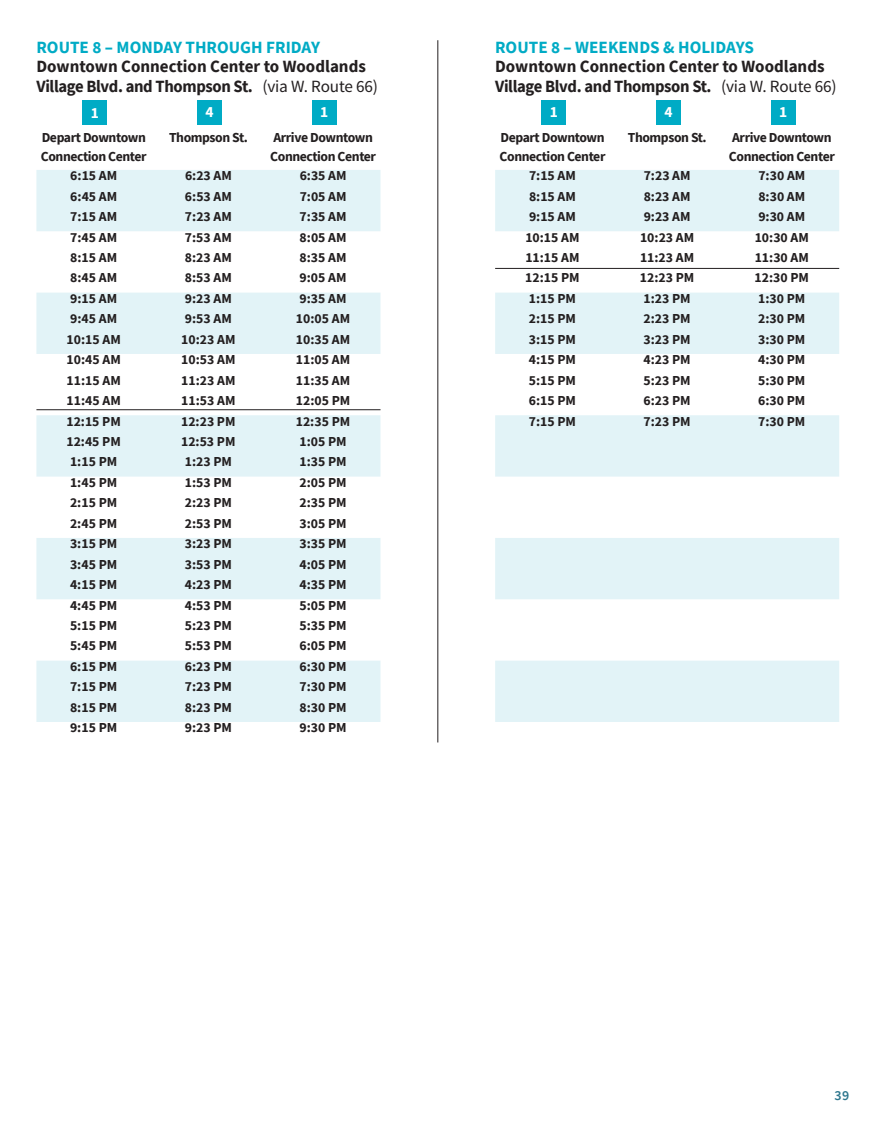
<style>
.page{position:relative;width:882px;height:1134px;background:#fff}
.page>*{position:absolute;margin:0;border:0;box-sizing:border-box;transform-origin:0 0}
.t1{font:700 17.15px/19.2px "Source Sans Pro";color:#231f20}
.t2{font:700 17.15px "Source Sans Pro";color:#00abc5}
.t3{font:700 15.4px "Source Sans Pro";color:#fff}
.t4{font:600 14px "Source Sans Pro";color:#2d768d}
.t5{font:700 13.65px "Source Sans Pro";color:#231f20}
.t6{font:700 13.65px/18.9px "Source Sans Pro";letter-spacing:-.03em;color:#231f20}
.s1{color:#00abc5}
.s2{font-weight:400}
</style>
<div class="page">
<div style="left:82px;top:100px;width:25px;height:25px;background:#00abc5"></div>
<div style="left:197px;top:100px;width:25px;height:25px;background:#00abc5"></div>
<div style="left:312px;top:100px;width:25px;height:25px;background:#00abc5"></div>
<div style="left:541px;top:100px;width:25px;height:25px;background:#00abc5"></div>
<div style="left:656px;top:100px;width:25px;height:25px;background:#00abc5"></div>
<div style="left:771px;top:100px;width:25px;height:25px;background:#00abc5"></div>
<svg style="left:36px;top:170px;width:803px;height:552px"></svg>
<hr style="left:437px;top:40px;width:1px;height:702px;background:#231f20">
<hr style="left:495px;top:268px;width:344px;height:1px;background:#231f20">
<hr style="left:36px;top:409px;width:345px;height:1px;background:#231f20">
<p class="t1" style="left:36px;top:38px;width:343px"><span class="s1">ROUTE 8 – MONDAY THROUGH FRIDAY<br></span>Downtown Connection Center to Woodlands<br>Village Blvd. and Thompson St. <span class="s2">(via W. Route 66)</span></p>
<p class="t2" style="left:495px;top:36px;width:260px">ROUTE 8 – WEEKENDS &amp; HOLIDAYS</p>
<p class="t3" style="left:91px;top:102px;width:10px">1</p>
<p class="t3" style="left:206px;top:102px;width:10px">4</p>
<p class="t3" style="left:320px;top:102px;width:10px">1</p>
<p class="t3" style="left:550px;top:102px;width:10px">1</p>
<p class="t3" style="left:664px;top:102px;width:10px">4</p>
<p class="t3" style="left:779px;top:102px;width:10px">1</p>
<p class="t6" style="left:41px;top:128px;width:107px">Depart Downtown<br>Connection Center</p>
<p class="t6" style="left:169px;top:128px;width:80px">Thompson St.</p>
<p class="t6" style="left:270px;top:128px;width:107px">Arrive Downtown<br>Connection Center</p>
<p class="t6" style="left:500px;top:128px;width:107px">Depart Downtown<br>Connection Center</p>
<p class="t6" style="left:628px;top:128px;width:80px">Thompson St.</p>
<p class="t6" style="left:729px;top:128px;width:107px">Arrive Downtown<br>Connection Center</p>
<p class="t5" style="left:70px;top:166px;width:48px">6:15 AM</p>
<p class="t5" style="left:185px;top:166px;width:48px">6:23 AM</p>
<p class="t5" style="left:300px;top:166px;width:48px">6:35 AM</p>
<p class="t5" style="left:529px;top:166px;width:48px">7:15 AM</p>
<p class="t5" style="left:644px;top:166px;width:48px">7:23 AM</p>
<p class="t5" style="left:758px;top:166px;width:48px">7:30 AM</p>
<p class="t5" style="left:70px;top:187px;width:48px">6:45 AM</p>
<p class="t5" style="left:185px;top:187px;width:48px">6:53 AM</p>
<p class="t5" style="left:300px;top:187px;width:48px">7:05 AM</p>
<p class="t5" style="left:529px;top:187px;width:48px">8:15 AM</p>
<p class="t5" style="left:644px;top:187px;width:48px">8:23 AM</p>
<p class="t5" style="left:758px;top:187px;width:48px">8:30 AM</p>
<p class="t5" style="left:70px;top:207px;width:48px">7:15 AM</p>
<p class="t5" style="left:185px;top:207px;width:48px">7:23 AM</p>
<p class="t5" style="left:300px;top:207px;width:48px">7:35 AM</p>
<p class="t5" style="left:529px;top:207px;width:48px">9:15 AM</p>
<p class="t5" style="left:644px;top:207px;width:48px">9:23 AM</p>
<p class="t5" style="left:758px;top:207px;width:48px">9:30 AM</p>
<p class="t5" style="left:70px;top:228px;width:48px">7:45 AM</p>
<p class="t5" style="left:185px;top:228px;width:48px">7:53 AM</p>
<p class="t5" style="left:300px;top:228px;width:48px">8:05 AM</p>
<p class="t5" style="left:525px;top:228px;width:56px">10:15 AM</p>
<p class="t5" style="left:640px;top:228px;width:56px">10:23 AM</p>
<p class="t5" style="left:755px;top:228px;width:56px">10:30 AM</p>
<p class="t5" style="left:70px;top:248px;width:48px">8:15 AM</p>
<p class="t5" style="left:185px;top:248px;width:48px">8:23 AM</p>
<p class="t5" style="left:300px;top:248px;width:48px">8:35 AM</p>
<p class="t5" style="left:525px;top:248px;width:56px">11:15 AM</p>
<p class="t5" style="left:640px;top:248px;width:56px">11:23 AM</p>
<p class="t5" style="left:755px;top:248px;width:56px">11:30 AM</p>
<p class="t5" style="left:70px;top:269px;width:48px">8:45 AM</p>
<p class="t5" style="left:185px;top:269px;width:48px">8:53 AM</p>
<p class="t5" style="left:300px;top:269px;width:48px">9:05 AM</p>
<p class="t5" style="left:525px;top:269px;width:56px">12:15 PM</p>
<p class="t5" style="left:640px;top:269px;width:56px">12:23 PM</p>
<p class="t5" style="left:755px;top:269px;width:56px">12:30 PM</p>
<p class="t5" style="left:70px;top:289px;width:48px">9:15 AM</p>
<p class="t5" style="left:185px;top:289px;width:48px">9:23 AM</p>
<p class="t5" style="left:300px;top:289px;width:48px">9:35 AM</p>
<p class="t5" style="left:529px;top:289px;width:49px">1:15 PM</p>
<p class="t5" style="left:644px;top:289px;width:49px">1:23 PM</p>
<p class="t5" style="left:758px;top:289px;width:49px">1:30 PM</p>
<p class="t5" style="left:70px;top:310px;width:48px">9:45 AM</p>
<p class="t5" style="left:185px;top:310px;width:48px">9:53 AM</p>
<p class="t5" style="left:296px;top:310px;width:56px">10:05 AM</p>
<p class="t5" style="left:529px;top:310px;width:49px">2:15 PM</p>
<p class="t5" style="left:644px;top:310px;width:49px">2:23 PM</p>
<p class="t5" style="left:758px;top:310px;width:49px">2:30 PM</p>
<p class="t5" style="left:67px;top:330px;width:56px">10:15 AM</p>
<p class="t5" style="left:181px;top:330px;width:56px">10:23 AM</p>
<p class="t5" style="left:296px;top:330px;width:56px">10:35 AM</p>
<p class="t5" style="left:529px;top:330px;width:49px">3:15 PM</p>
<p class="t5" style="left:644px;top:330px;width:49px">3:23 PM</p>
<p class="t5" style="left:758px;top:330px;width:49px">3:30 PM</p>
<p class="t5" style="left:67px;top:350px;width:56px">10:45 AM</p>
<p class="t5" style="left:181px;top:350px;width:56px">10:53 AM</p>
<p class="t5" style="left:296px;top:350px;width:56px">11:05 AM</p>
<p class="t5" style="left:529px;top:350px;width:49px">4:15 PM</p>
<p class="t5" style="left:644px;top:350px;width:49px">4:23 PM</p>
<p class="t5" style="left:758px;top:350px;width:49px">4:30 PM</p>
<p class="t5" style="left:67px;top:371px;width:56px">11:15 AM</p>
<p class="t5" style="left:181px;top:371px;width:56px">11:23 AM</p>
<p class="t5" style="left:296px;top:371px;width:56px">11:35 AM</p>
<p class="t5" style="left:529px;top:371px;width:49px">5:15 PM</p>
<p class="t5" style="left:644px;top:371px;width:49px">5:23 PM</p>
<p class="t5" style="left:758px;top:371px;width:49px">5:30 PM</p>
<p class="t5" style="left:67px;top:391px;width:56px">11:45 AM</p>
<p class="t5" style="left:181px;top:391px;width:56px">11:53 AM</p>
<p class="t5" style="left:296px;top:391px;width:56px">12:05 PM</p>
<p class="t5" style="left:529px;top:391px;width:49px">6:15 PM</p>
<p class="t5" style="left:644px;top:391px;width:49px">6:23 PM</p>
<p class="t5" style="left:758px;top:391px;width:49px">6:30 PM</p>
<p class="t5" style="left:66px;top:412px;width:56px">12:15 PM</p>
<p class="t5" style="left:181px;top:412px;width:56px">12:23 PM</p>
<p class="t5" style="left:296px;top:412px;width:56px">12:35 PM</p>
<p class="t5" style="left:529px;top:412px;width:49px">7:15 PM</p>
<p class="t5" style="left:643px;top:412px;width:49px">7:23 PM</p>
<p class="t5" style="left:758px;top:412px;width:49px">7:30 PM</p>
<p class="t5" style="left:66px;top:432px;width:56px">12:45 PM</p>
<p class="t5" style="left:181px;top:432px;width:56px">12:53 PM</p>
<p class="t5" style="left:299px;top:432px;width:49px">1:05 PM</p>
<p class="t5" style="left:70px;top:453px;width:49px">1:15 PM</p>
<p class="t5" style="left:185px;top:453px;width:49px">1:23 PM</p>
<p class="t5" style="left:299px;top:453px;width:49px">1:35 PM</p>
<p class="t5" style="left:70px;top:473px;width:49px">1:45 PM</p>
<p class="t5" style="left:185px;top:473px;width:49px">1:53 PM</p>
<p class="t5" style="left:299px;top:473px;width:49px">2:05 PM</p>
<p class="t5" style="left:70px;top:494px;width:49px">2:15 PM</p>
<p class="t5" style="left:185px;top:494px;width:49px">2:23 PM</p>
<p class="t5" style="left:299px;top:494px;width:49px">2:35 PM</p>
<p class="t5" style="left:70px;top:514px;width:49px">2:45 PM</p>
<p class="t5" style="left:185px;top:514px;width:49px">2:53 PM</p>
<p class="t5" style="left:299px;top:514px;width:49px">3:05 PM</p>
<p class="t5" style="left:70px;top:534px;width:49px">3:15 PM</p>
<p class="t5" style="left:185px;top:534px;width:49px">3:23 PM</p>
<p class="t5" style="left:299px;top:534px;width:49px">3:35 PM</p>
<p class="t5" style="left:70px;top:555px;width:49px">3:45 PM</p>
<p class="t5" style="left:185px;top:555px;width:49px">3:53 PM</p>
<p class="t5" style="left:299px;top:555px;width:49px">4:05 PM</p>
<p class="t5" style="left:70px;top:575px;width:49px">4:15 PM</p>
<p class="t5" style="left:185px;top:575px;width:49px">4:23 PM</p>
<p class="t5" style="left:299px;top:575px;width:49px">4:35 PM</p>
<p class="t5" style="left:70px;top:596px;width:49px">4:45 PM</p>
<p class="t5" style="left:185px;top:596px;width:49px">4:53 PM</p>
<p class="t5" style="left:299px;top:596px;width:49px">5:05 PM</p>
<p class="t5" style="left:70px;top:616px;width:49px">5:15 PM</p>
<p class="t5" style="left:185px;top:616px;width:49px">5:23 PM</p>
<p class="t5" style="left:299px;top:616px;width:49px">5:35 PM</p>
<p class="t5" style="left:70px;top:637px;width:49px">5:45 PM</p>
<p class="t5" style="left:185px;top:637px;width:49px">5:53 PM</p>
<p class="t5" style="left:299px;top:637px;width:49px">6:05 PM</p>
<p class="t5" style="left:70px;top:657px;width:49px">6:15 PM</p>
<p class="t5" style="left:185px;top:657px;width:49px">6:23 PM</p>
<p class="t5" style="left:299px;top:657px;width:49px">6:30 PM</p>
<p class="t5" style="left:70px;top:678px;width:49px">7:15 PM</p>
<p class="t5" style="left:185px;top:678px;width:49px">7:23 PM</p>
<p class="t5" style="left:299px;top:678px;width:49px">7:30 PM</p>
<p class="t5" style="left:70px;top:698px;width:49px">8:15 PM</p>
<p class="t5" style="left:185px;top:698px;width:49px">8:23 PM</p>
<p class="t5" style="left:299px;top:698px;width:49px">8:30 PM</p>
<p class="t5" style="left:70px;top:719px;width:49px">9:15 PM</p>
<p class="t5" style="left:185px;top:719px;width:49px">9:23 PM</p>
<p class="t5" style="left:299px;top:719px;width:49px">9:30 PM</p>
<p class="t1" style="left:495px;top:57px;width:343px">Downtown Connection Center to Woodlands<br>Village Blvd. and Thompson St. <span class="s2">(via W. Route 66)</span></p>
<p class="t4" style="left:834px;top:1086px;width:16px">39</p>
</div>
